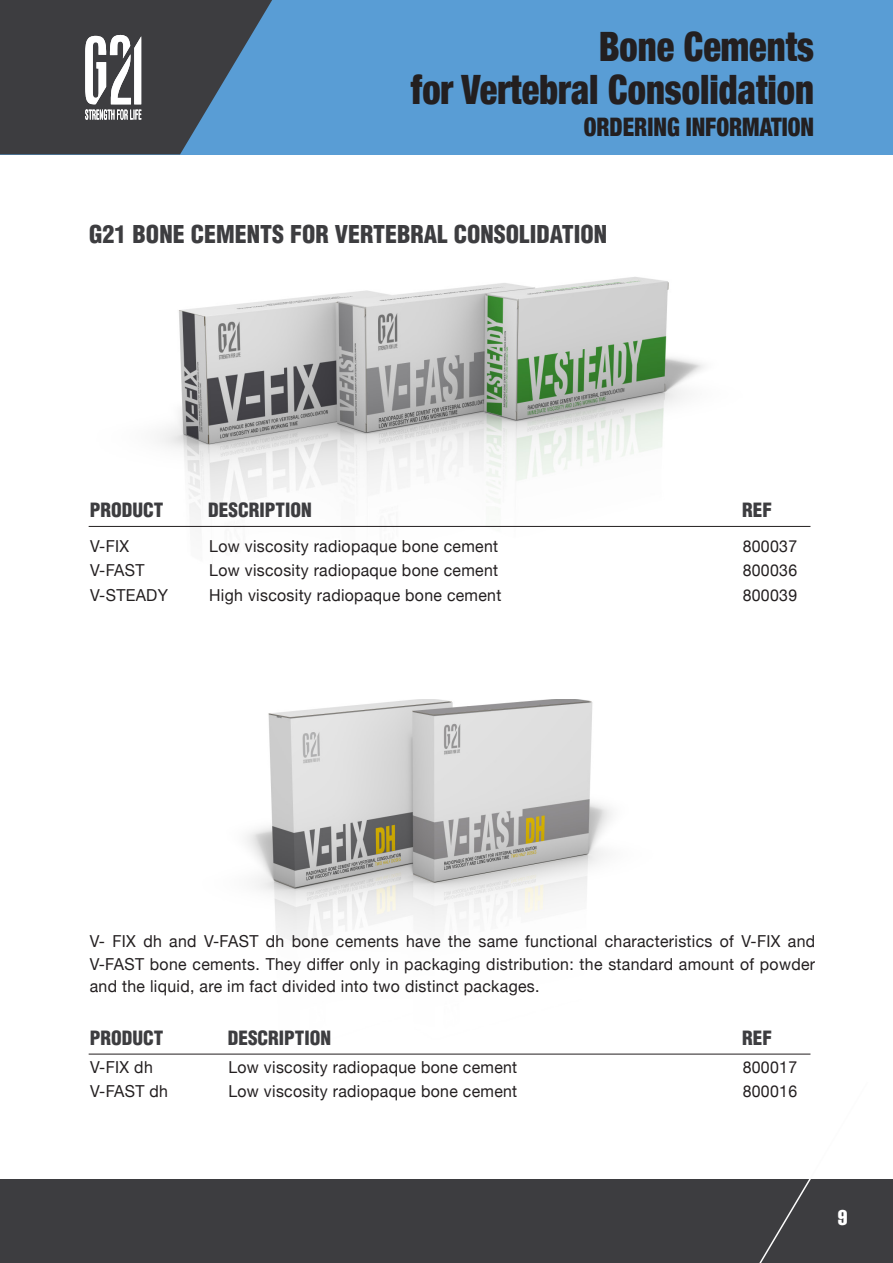
<style>
.page{position:relative;width:893px;height:1263px;background:#fff}
.page>*{position:absolute;margin:0;border:0;box-sizing:border-box;transform-origin:0 0}
.t1{font:900 condensed 40.5px "Helvetica Neue";color:#231f20;scale:.9 1}
.t2{font:900 condensed 25.5px "Helvetica Neue";color:#231f20;scale:.9 1}
.t3{font:900 condensed 24px "Helvetica LT Std";color:#3d3d40}
.t4{font:21px "Helvetica LT Std Comp";color:#fff}
.t5{font:900 condensed 19.2px "Helvetica LT Std";color:#3d3d40}
.t6{font:16.5px/22.5px "Helvetica Neue";letter-spacing:.02em;color:#231f20;text-align:justify;scale:.96 1}
</style>
<div class="page">
<div style="left:0;top:1180px;width:893px;height:83px;background:#3d3d40"></div>
<svg style="left:727px;top:1179px;width:142px;height:84px"></svg>
<div style="left:0;top:0;width:893px;height:154px;background:#599dd5"></div>
<img style="left:153px;top:699px;width:576px;height:355px">
<img style="left:89px;top:277px;width:677px;height:249px">
<hr style="left:89px;top:526px;width:721px;height:1px;background:#231f20">
<hr style="left:89px;top:1054px;width:721px;height:1px;background:#231f20">
<svg style="left:0;top:0;width:272px;height:154px"></svg>
<p class="t1" style="left:599px;top:13px;width:241px">Bone Cements</p>
<p class="t1" style="left:411px;top:57px;width:449px">for Vertebral Consolidation</p>
<p class="t2" style="left:584px;top:106px;width:257px">ORDERING INFORMATION</p>
<p class="t3" style="left:89px;top:219px;width:519px">G21 BONE CEMENTS FOR VERTEBRAL CONSOLIDATION</p>
<p class="t5" style="left:90px;top:498px;width:75px">PRODUCT</p>
<p class="t5" style="left:208px;top:498px;width:105px">DESCRIPTION</p>
<p class="t5" style="left:742px;top:498px;width:31px">REF</p>
<p class="t6" style="left:90px;top:536px;width:42px">V-FIX</p>
<p class="t6" style="left:209px;top:536px;width:302px">Low viscosity radiopaque bone cement</p>
<p class="t6" style="left:743px;top:536px;width:58px">800037</p>
<p class="t6" style="left:90px;top:560px;width:58px">V-FAST</p>
<p class="t6" style="left:209px;top:560px;width:302px">Low viscosity radiopaque bone cement</p>
<p class="t6" style="left:743px;top:560px;width:58px">800036</p>
<p class="t6" style="left:90px;top:585px;width:83px">V-STEADY</p>
<p class="t6" style="left:209px;top:585px;width:306px">High viscosity radiopaque bone cement</p>
<p class="t6" style="left:743px;top:585px;width:58px">800039</p>
<p class="t6" style="left:90px;top:931px;width:757px">V- FIX dh and V-FAST dh bone cements have the same functional characteristics of V-FIX and V-FAST bone cements. They differ only in packaging distribution: the standard amount of powder and the liquid, are im fact divided into two distinct packages.</p>
<p class="t5" style="left:90px;top:1026px;width:75px">PRODUCT</p>
<p class="t5" style="left:228px;top:1026px;width:105px">DESCRIPTION</p>
<p class="t5" style="left:742px;top:1026px;width:31px">REF</p>
<p class="t6" style="left:90px;top:1057px;width:67px">V-FIX dh</p>
<p class="t6" style="left:228px;top:1057px;width:302px">Low viscosity radiopaque bone cement</p>
<p class="t6" style="left:743px;top:1057px;width:58px">800017</p>
<p class="t6" style="left:90px;top:1081px;width:83px">V-FAST dh</p>
<p class="t6" style="left:228px;top:1081px;width:302px">Low viscosity radiopaque bone cement</p>
<p class="t6" style="left:743px;top:1081px;width:58px">800016</p>
<p class="t4" style="left:838px;top:1204px;width:11px">9</p>
</div>
